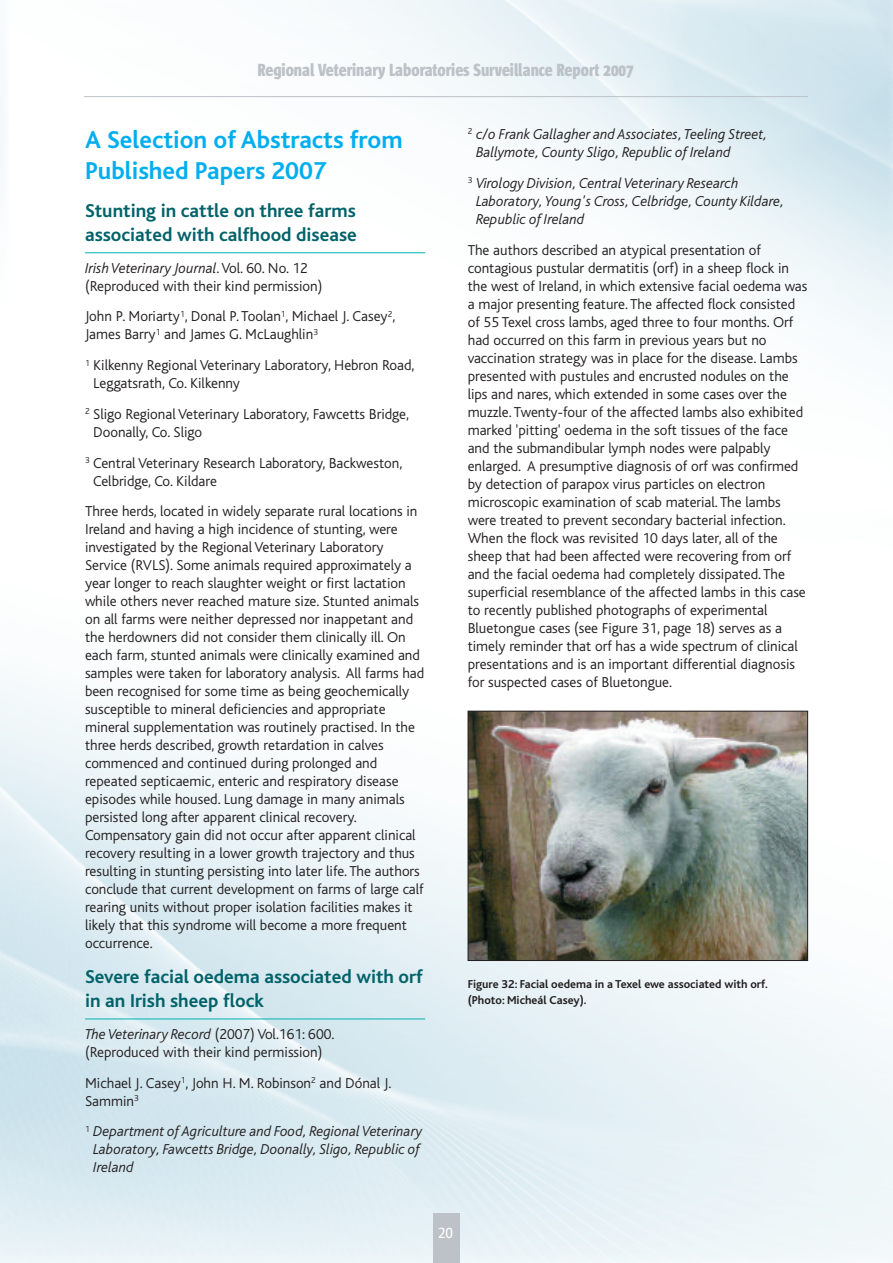
<style>
.page{position:relative;width:893px;height:1263px;background:#fff}
.page>*{position:absolute;margin:0;border:0;box-sizing:border-box;transform-origin:0 0}
.t1{font:700 25.5px/30.6px "Bliss";color:#00aeef}
.t2{font:700 19.5px/23.4px "Bliss";color:#006269}
.t3{font:800 18px "Sun Sans Condensed";color:#bcc2c7}
.t4{font:18px "Sun Sans Condensed";color:#fff}
.t5{font:300 15px/18px "Bliss";color:#231f20}
.t6{font:italic 300 15px/18px "Bliss";color:#231f20}
.t7{font:700 12px/16.5px "Bliss";color:#231f20}
.s1{font-style:italic}
</style>
<div class="page">
<img style="left:0;top:0;width:893px;height:1263px">
<hr style="left:84px;top:96px;width:724px;height:1px;background:#bcc2c7">
<div style="left:433px;top:1213px;width:26px;height:50px;background:#bcc2c7"></div>
<hr style="left:85px;top:252px;width:340px;height:1px;background:#00b2b0">
<hr style="left:85px;top:1019px;width:340px;height:1px;background:#00b2b0">
<img style="left:470px;top:713px;width:336px;height:246px">
<div style="left:468px;top:711px;width:340px;height:250px;border:1px solid #231f20"></div>
<p class="t3" style="left:257px;top:63px;width:378px">Regional Veterinary Laboratories Surveillance Report 2007</p>
<h1 class="t1" style="left:85px;top:127px;width:319px">A Selection of Abstracts from<br>Published Papers 2007</h1>
<h2 class="t2" style="left:85px;top:201px;width:273px">Stunting in cattle on three farms associated with calfhood disease</h2>
<p class="t5" style="left:85px;top:260px;width:239px"><span class="s1">Irish Veterinary Journal</span>.Vol. 60. No. 12 (Reproduced with their kind permission)</p>
<p class="t5" style="left:85px;top:309px;width:312px">John P. Moriarty<sup>1</sup>, Donal P. Toolan<sup>1</sup>, Michael J. Casey<sup>2</sup>,<br>James Barry<sup>1</sup> and James G. McLaughlin<sup>3</sup></p>
<p class="t5" style="left:93px;top:358px;width:323px;text-indent:-8px"><sup>1</sup> Kilkenny Regional Veterinary Laboratory, Hebron Road,<br>Leggatsrath, Co. Kilkenny</p>
<p class="t5" style="left:93px;top:406px;width:317px;text-indent:-8px"><sup>2</sup> Sligo Regional Veterinary Laboratory, Fawcetts Bridge,<br>Doonally, Co. Sligo</p>
<p class="t5" style="left:93px;top:455px;width:311px;text-indent:-8px"><sup>3</sup> Central Veterinary Research Laboratory, Backweston,<br>Celbridge, Co. Kildare</p>
<p class="t5" style="left:85px;top:504px;width:341px">Three herds, located in widely separate rural locations in Ireland and having a high incidence of stunting, were investigated by the Regional Veterinary Laboratory Service (RVLS). Some animals required approximately a year longer to reach slaughter weight or first lactation while others never reached mature size. Stunted animals on all farms were neither depressed nor inappetant and the herdowners did not consider them clinically ill. On each farm, stunted animals were clinically examined and samples were taken for laboratory analysis. All farms had been recognised for some time as being geochemically susceptible to mineral deficiencies and appropriate mineral supplementation was routinely practised. In the three herds described, growth retardation in calves commenced and continued during prolonged and repeated septicaemic, enteric and respiratory disease episodes while housed. Lung damage in many animals persisted long after apparent clinical recovery.<br>Compensatory gain did not occur after apparent clinical recovery resulting in a lower growth trajectory and thus resulting in stunting persisting into later life. The authors conclude that current development on farms of large calf rearing units without proper isolation facilities makes it likely that this syndrome will become a more frequent occurrence.</p>
<h2 class="t2" style="left:85px;top:967px;width:340px">Severe facial oedema associated with orf in an Irish sheep flock</h2>
<p class="t5" style="left:85px;top:1026px;width:251px"><span class="s1">The Veterinary Record</span> (2007) Vol.161: 600. (Reproduced with their kind permission)</p>
<p class="t5" style="left:85px;top:1075px;width:308px">Michael J. Casey<sup>1</sup>, John H. M. Robinson<sup>2</sup> and Dónal J.<br>Sammin<sup>3</sup></p>
<p class="t6" style="left:93px;top:1124px;width:330px;text-indent:-8px"><sup>1</sup> Department of Agriculture and Food, Regional Veterinary<br>Laboratory, Fawcetts Bridge, Doonally, Sligo, Republic of<br>Ireland</p>
<p class="t6" style="left:476px;top:127px;width:293px;text-indent:-8px"><sup>2</sup> c/o Frank Gallagher and Associates, Teeling Street,<br>Ballymote, County Sligo, Republic of Ireland</p>
<p class="t6" style="left:476px;top:175px;width:310px;text-indent:-8px"><sup>3</sup> Virology Division, Central Veterinary Research<br>Laboratory, Young's Cross, Celbridge, County Kildare,<br>Republic of Ireland</p>
<p class="t5" style="left:468px;top:242px;width:341px">The authors described an atypical presentation of contagious pustular dermatitis (orf) in a sheep flock in the west of Ireland, in which extensive facial oedema was a major presenting feature. The affected flock consisted of 55 Texel cross lambs, aged three to four months. Orf had occurred on this farm in previous years but no vaccination strategy was in place for the disease. Lambs presented with pustules and encrusted nodules on the lips and nares, which extended in some cases over the muzzle. Twenty-four of the affected lambs also exhibited marked 'pitting' oedema in the soft tissues of the face and the submandibular lymph nodes were palpably enlarged. A presumptive diagnosis of orf was confirmed by detection of parapox virus particles on electron microscopic examination of scab material. The lambs were treated to prevent secondary bacterial infection.<br>When the flock was revisited 10 days later, all of the sheep that had been affected were recovering from orf and the facial oedema had completely dissipated. The superficial resemblance of the affected lambs in this case to recently published photographs of experimental Bluetongue cases (see Figure 31, page 18) serves as a timely reminder that orf has a wide spectrum of clinical presentations and is an important differential diagnosis for suspected cases of Bluetongue.</p>
<p class="t7" style="left:468px;top:977px;width:301px">Figure 32: Facial oedema in a Texel ewe associated with orf. (Photo: Micheál Casey).</p>
<p class="t4" style="left:438px;top:1225px;width:16px">20</p>
</div>
